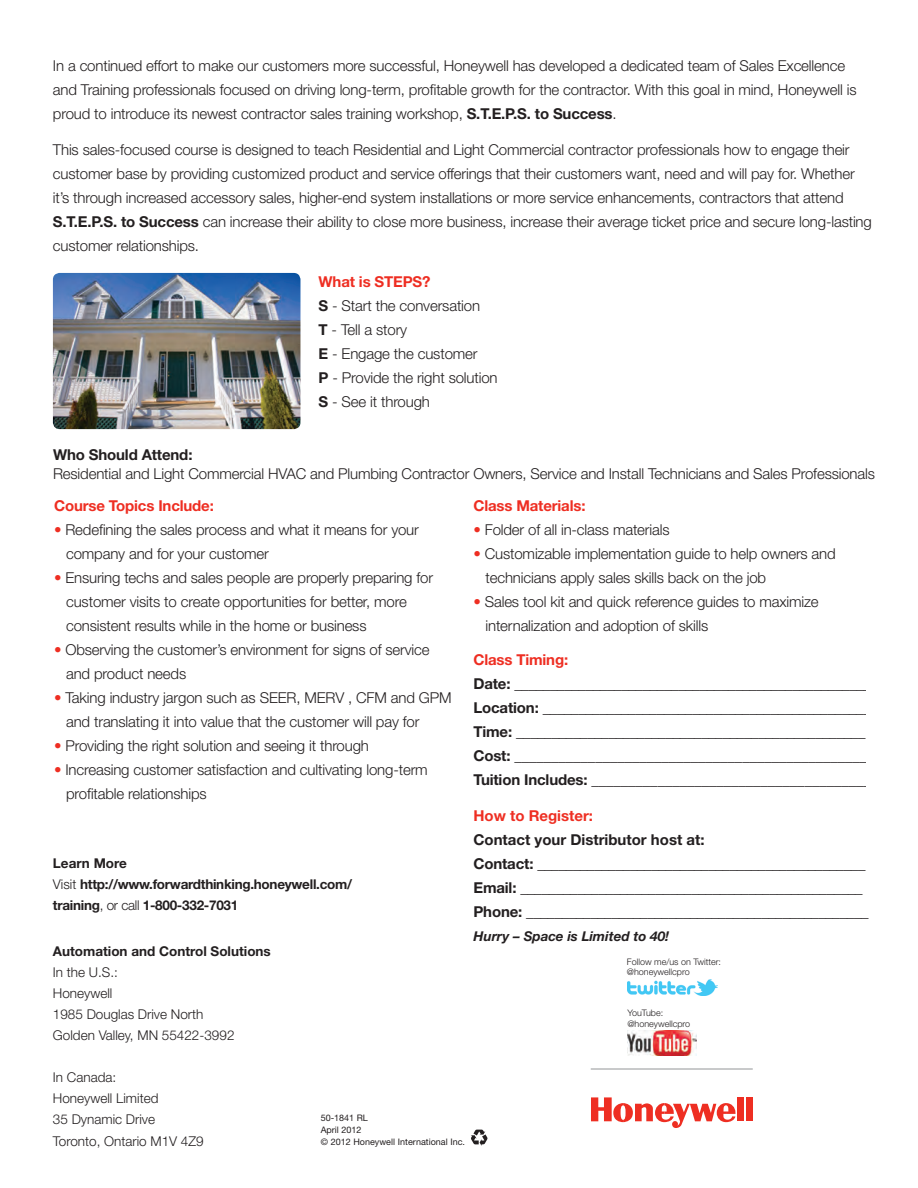
<style>
.page{position:relative;width:918px;height:1188px;background:#fff}
.page>*{position:absolute;margin:0;border:0;box-sizing:border-box;transform-origin:0 0}
.t1{font:300 15px/24px "Helvetica Neue LT Std";letter-spacing:-.01em;color:#231f20}
.t2{font:700 15px "Helvetica Neue LT Std";letter-spacing:-.01em;color:#ee2e22}
.t3{font:700 15px "Helvetica Neue";color:#231f20}
.t4{font:700 15px "Helvetica Neue";color:#ee2e22}
.t5{font:300 13.5px "Helvetica Neue";color:#231f20}
.t6{font:700 13.5px/21px "Helvetica Neue";letter-spacing:-.02em;color:#231f20}
.t7{font:700 13.5px "Helvetica Neue";color:#231f20}
.t8{font:italic 700 13.5px "Helvetica Neue";color:#231f20}
.t9{font:300 9px/10.5px "Helvetica Neue";color:#231f20}
.t10{font:9px "Helvetica Neue";color:#231f20}
.s1{font-weight:700}
.s2{color:#ee2e22}
.s3{font-weight:300}
</style>
<div class="page">
<svg style="left:471px;top:1130px;width:17px;height:16px"></svg>
<div style="left:737px;top:1097px;width:7px;height:24px;background:#ee2e22"></div>
<div style="left:746px;top:1097px;width:7px;height:24px;background:#ee2e22"></div>
<svg style="left:591px;top:1097px;width:145px;height:31px"></svg>
<hr style="left:591px;top:1069px;width:162px;height:1px;background:#939598">
<img style="left:627px;top:979px;width:90px;height:17px">
<img style="left:627px;top:1031px;width:70px;height:25px">
<img style="left:53px;top:273px;width:247px;height:156px">
<p class="t1" style="left:53px;top:54px;width:805px">In a continued effort to make our customers more successful, Honeywell has developed a dedicated team of Sales Excellence and Training professionals focused on driving long-term, profitable growth for the contractor. With this goal in mind, Honeywell is proud to introduce its newest contractor sales training workshop, <span class="s1">S.T.E.P.S. to Success</span>.</p>
<p class="t1" style="left:53px;top:138px;width:820px">This sales-focused course is designed to teach Residential and Light Commercial contractor professionals how to engage their customer base by providing customized product and service offerings that their customers want, need and will pay for. Whether it’s through increased accessory sales, higher-end system installations or more service enhancements, contractors that attend <span class="s1">S.T.E.P.S. to Success</span> can increase their ability to close more business, increase their average ticket price and secure long-lasting customer relationships.</p>
<p class="t2" style="left:319px;top:273px;width:113px">What is STEPS?</p>
<p class="t1" style="left:319px;top:294px;width:163px"><span class="s1">S</span> - Start the conversation</p>
<p class="t1" style="left:319px;top:318px;width:90px"><span class="s1">T</span> - Tell a story</p>
<p class="t1" style="left:319px;top:342px;width:160px"><span class="s1">E</span> - Engage the customer</p>
<p class="t1" style="left:319px;top:366px;width:181px"><span class="s1">P</span> - Provide the right solution</p>
<p class="t1" style="left:319px;top:390px;width:113px"><span class="s1">S</span> - See it through</p>
<p class="t1" style="left:53px;top:444px;width:823px;line-height:19.5px"><span class="s1">Who Should Attend:<br></span>Residential and Light Commercial HVAC and Plumbing Contractor Owners, Service and Install Technicians and Sales Professionals</p>
<p class="t2" style="left:54px;top:496px;width:161px">Course Topics Include:</p>
<p class="t1" style="left:66px;top:517px;width:354px;text-indent:-12px"><span class="s2">•</span> Redefining the sales process and what it means for your company and for your customer</p>
<p class="t1" style="left:66px;top:565px;width:369px;text-indent:-12px"><span class="s2">•</span> Ensuring techs and sales people are properly preparing for customer visits to create opportunities for better, more consistent results while in the home or business</p>
<p class="t1" style="left:66px;top:637px;width:365px;text-indent:-12px"><span class="s2">•</span> Observing the customer’s environment for signs of service and product needs</p>
<p class="t1" style="left:66px;top:685px;width:387px;text-indent:-12px"><span class="s2">•</span> Taking industry jargon such as SEER, MERV , CFM and GPM and translating it into value that the customer will pay for</p>
<p class="t1" style="left:54px;top:733px;width:316px"><span class="s2">•</span> Providing the right solution and seeing it through</p>
<p class="t1" style="left:66px;top:757px;width:363px;text-indent:-12px"><span class="s2">•</span> Increasing customer satisfaction and cultivating long-term profitable relationships</p>
<p class="t7" style="left:53px;top:855px;width:76px">Learn More</p>
<p class="t6" style="left:53px;top:873px;width:301px"><span class="s3">Visit</span> http://www.forwardthinking.honeywell.com/ training<span class="s3">, or call</span> 1-800-332-7031</p>
<p class="t7" style="left:53px;top:943px;width:219px">Automation and Control Solutions</p>
<p class="t5" style="left:53px;top:964px;width:67px">In the U.S.:</p>
<p class="t5" style="left:53px;top:985px;width:61px">Honeywell</p>
<p class="t5" style="left:53px;top:1006px;width:152px">1985 Douglas Drive North</p>
<p class="t5" style="left:53px;top:1027px;width:183px">Golden Valley, MN 55422-3992</p>
<p class="t5" style="left:53px;top:1069px;width:65px">In Canada:</p>
<p class="t5" style="left:53px;top:1090px;width:107px">Honeywell Limited</p>
<p class="t5" style="left:53px;top:1111px;width:104px">35 Dynamic Drive</p>
<p class="t5" style="left:53px;top:1132px;width:152px">Toronto, Ontario M1V 4Z9</p>
<p class="t10" style="left:321px;top:1113px;width:49px">50-1841 RL</p>
<p class="t10" style="left:321px;top:1125px;width:42px">April 2012</p>
<p class="t10" style="left:321px;top:1137px;width:146px">© 2012 Honeywell International Inc.</p>
<p class="t2" style="left:473px;top:496px;width:114px">Class Materials:</p>
<p class="t1" style="left:473px;top:517px;width:198px"><span class="s2">•</span> Folder of all in-class materials</p>
<p class="t1" style="left:485px;top:541px;width:352px;text-indent:-12px"><span class="s2">•</span> Customizable implementation guide to help owners and technicians apply sales skills back on the job</p>
<p class="t1" style="left:485px;top:589px;width:335px;text-indent:-12px"><span class="s2">•</span> Sales tool kit and quick reference guides to maximize internalization and adoption of skills</p>
<p class="t2" style="left:473px;top:651px;width:96px">Class Timing:</p>
<p class="t1" style="left:473px;top:672px;width:399px"><span class="s1">Date:</span> __________________________________________________</p>
<p class="t1" style="left:473px;top:696px;width:399px"><span class="s1">Location:</span> ______________________________________________</p>
<p class="t1" style="left:473px;top:720px;width:394px"><span class="s1">Time:</span> _________________________________________________</p>
<p class="t1" style="left:473px;top:744px;width:403px"><span class="s1">Cost:</span> _________________________________________________</p>
<p class="t1" style="left:473px;top:768px;width:399px"><span class="s1">Tuition Includes:</span> ______________________________________</p>
<p class="t4" style="left:473px;top:807px;width:121px">How to Register:</p>
<p class="t3" style="left:473px;top:831px;width:233px">Contact your Distributor host at:</p>
<p class="t1" style="left:473px;top:852px;width:394px"><span class="s1">Contact:</span> ______________________________________________</p>
<p class="t1" style="left:473px;top:876px;width:391px"><span class="s1">Email:</span> ________________________________________________</p>
<p class="t1" style="left:473px;top:900px;width:397px"><span class="s1">Phone:</span> ________________________________________________</p>
<p class="t8" style="left:473px;top:928px;width:197px">Hurry – Space is Limited to 40!</p>
<p class="t9" style="left:627px;top:956px;width:96px">Follow me/us on Twitter: @honeywellcpro</p>
<p class="t9" style="left:627px;top:1007px;width:64px">YouTube: @honeywellcpro</p>
</div>
